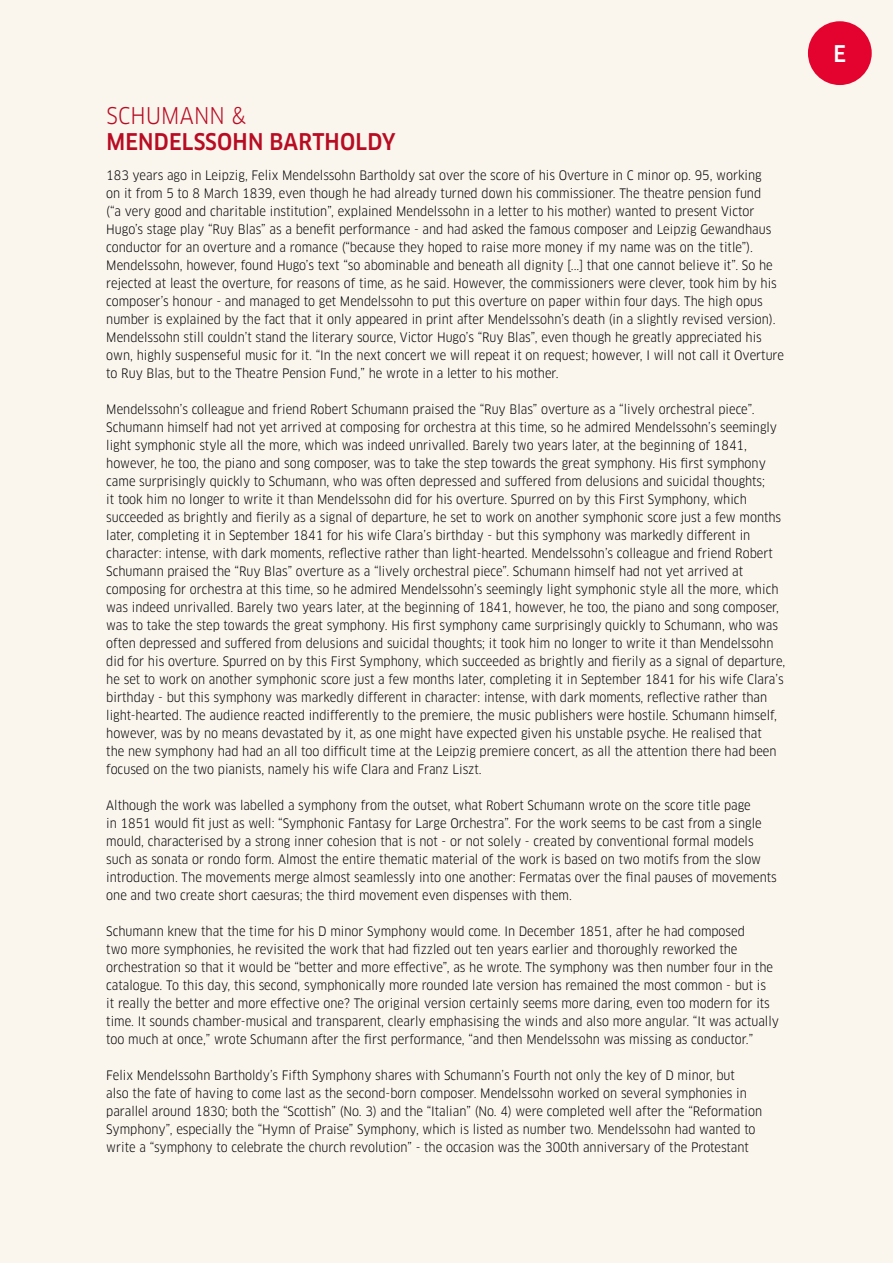
<style>
.page{position:relative;width:893px;height:1263px;background:#faf5ed}
.page>*{position:absolute;margin:0;border:0;box-sizing:border-box;transform-origin:0 0}
.t1{font:500 22.5px "Clan Pro Narr";letter-spacing:.01em;color:#b80c23}
.t2{font:22.5px "Clan Pro Narr";letter-spacing:.01em;color:#b80c23}
.t3{font:500 22.5px "Clan Pro Narr";color:#fff}
.t4{font:12.75px/18px "Clan Pro Narr";color:#000}
</style>
<div class="page">
<div style="left:808px;top:21px;width:64px;height:64px;background:#e4032e;border-radius:50%"></div>
<h1 class="t2" style="left:106px;top:102px;width:141px">SCHUMANN &amp;</h1>
<h1 class="t1" style="left:106px;top:128px;width:291px">MENDELSSOHN BARTHOLDY</h1>
<p class="t4" style="left:106px;top:166px;width:679px">183 years ago in Leipzig, Felix Mendelssohn Bartholdy sat over the score of his Overture in C minor op. 95, working<br>on it from 5 to 8 March 1839, even though he had already turned down his commissioner. The theatre pension fund<br>(“a very good and charitable institution”, explained Mendelssohn in a letter to his mother) wanted to present Victor Hugo’s stage play “Ruy Blas” as a benefit performance - and had asked the famous composer and Leipzig Gewandhaus conductor for an overture and a romance (“because they hoped to raise more money if my name was on the title”).<br>Mendelssohn, however, found Hugo’s text “so abominable and beneath all dignity [...] that one cannot believe it”. So he rejected at least the overture, for reasons of time, as he said. However, the commissioners were clever, took him by his composer’s honour - and managed to get Mendelssohn to put this overture on paper within four days. The high opus number is explained by the fact that it only appeared in print after Mendelssohn’s death (in a slightly revised version).<br>Mendelssohn still couldn’t stand the literary source, Victor Hugo’s “Ruy Blas”, even though he greatly appreciated his own, highly suspenseful music for it. “In the next concert we will repeat it on request; however, I will not call it Overture to Ruy Blas, but to the Theatre Pension Fund,” he wrote in a letter to his mother.</p>
<p class="t4" style="left:106px;top:400px;width:680px">Mendelssohn’s colleague and friend Robert Schumann praised the “Ruy Blas” overture as a “lively orchestral piece”.<br>Schumann himself had not yet arrived at composing for orchestra at this time, so he admired Mendelssohn’s seemingly light symphonic style all the more, which was indeed unrivalled. Barely two years later, at the beginning of 1841, however, he too, the piano and song composer, was to take the step towards the great symphony. His first symphony came surprisingly quickly to Schumann, who was often depressed and suffered from delusions and suicidal thoughts;<br>it took him no longer to write it than Mendelssohn did for his overture. Spurred on by this First Symphony, which succeeded as brightly and fierily as a signal of departure, he set to work on another symphonic score just a few months later, completing it in September 1841 for his wife Clara’s birthday - but this symphony was markedly different in character: intense, with dark moments, reflective rather than light-hearted. Mendelssohn’s colleague and friend Robert Schumann praised the “Ruy Blas” overture as a “lively orchestral piece”. Schumann himself had not yet arrived at composing for orchestra at this time, so he admired Mendelssohn’s seemingly light symphonic style all the more, which was indeed unrivalled. Barely two years later, at the beginning of 1841, however, he too, the piano and song composer, was to take the step towards the great symphony. His first symphony came surprisingly quickly to Schumann, who was often depressed and suffered from delusions and suicidal thoughts; it took him no longer to write it than Mendelssohn did for his overture. Spurred on by this First Symphony, which succeeded as brightly and fierily as a signal of departure, he set to work on another symphonic score just a few months later, completing it in September 1841 for his wife Clara’s birthday - but this symphony was markedly different in character: intense, with dark moments, reflective rather than light-hearted. The audience reacted indifferently to the premiere, the music publishers were hostile. Schumann himself, however, was by no means devastated by it, as one might have expected given his unstable psyche. He realised that<br>the new symphony had had an all too difficult time at the Leipzig premiere concert, as all the attention there had been focused on the two pianists, namely his wife Clara and Franz Liszt.</p>
<p class="t4" style="left:106px;top:796px;width:672px">Although the work was labelled a symphony from the outset, what Robert Schumann wrote on the score title page<br>in 1851 would fit just as well: “Symphonic Fantasy for Large Orchestra”. For the work seems to be cast from a single mould, characterised by a strong inner cohesion that is not - or not solely - created by conventional formal models such as sonata or rondo form. Almost the entire thematic material of the work is based on two motifs from the slow introduction. The movements merge almost seamlessly into one another: Fermatas over the final pauses of movements one and two create short caesuras; the third movement even dispenses with them.</p>
<p class="t4" style="left:106px;top:922px;width:674px">Schumann knew that the time for his D minor Symphony would come. In December 1851, after he had composed<br>two more symphonies, he revisited the work that had fizzled out ten years earlier and thoroughly reworked the orchestration so that it would be “better and more effective”, as he wrote. The symphony was then number four in the catalogue. To this day, this second, symphonically more rounded late version has remained the most common - but is<br>it really the better and more effective one? The original version certainly seems more daring, even too modern for its time. It sounds chamber-musical and transparent, clearly emphasising the winds and also more angular. “It was actually too much at once,” wrote Schumann after the first performance, “and then Mendelssohn was missing as conductor.”</p>
<p class="t4" style="left:106px;top:1066px;width:657px">Felix Mendelssohn Bartholdy’s Fifth Symphony shares with Schumann’s Fourth not only the key of D minor, but<br>also the fate of having to come last as the second-born composer. Mendelssohn worked on several symphonies in parallel around 1830; both the “Scottish” (No. 3) and the “Italian” (No. 4) were completed well after the “Reformation Symphony”, especially the “Hymn of Praise” Symphony, which is listed as number two. Mendelssohn had wanted to write a “symphony to celebrate the church revolution” - the occasion was the 300th anniversary of the Protestant</p>
<h1 class="t3" style="left:833px;top:41px;width:14px">E</h1>
</div>
